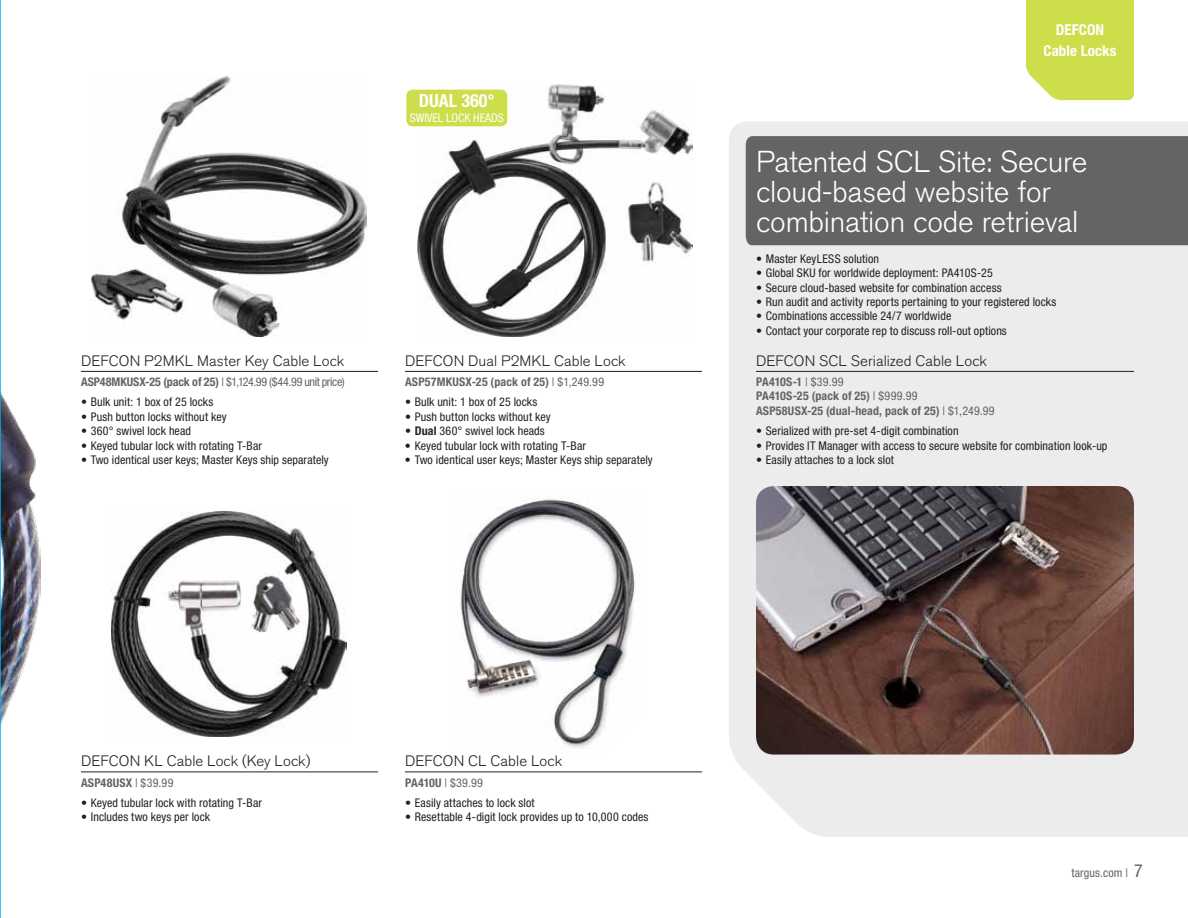
<style>
.page{position:relative;width:1188px;height:918px;background:#fff}
.page>*{position:absolute;margin:0;border:0;box-sizing:border-box;transform-origin:0 0}
.t1{font:300 30px/30px "Akzidenz Grotesk BE";letter-spacing:-.005em;color:#fff}
.t2{font:700 condensed 18px "Helvetica Neue LT Std";color:#fff}
.t3{font:300 15px "Akzidenz Grotesk BE";letter-spacing:.005em;color:#231f20}
.t4{font:700 condensed 15px/21px "Helvetica Neue LT Std";letter-spacing:.005em;color:#fff;text-align:center}
.t5{font:condensed 12px "Helvetica Neue LT Std";letter-spacing:.01em;color:#231f20}
.t6{font:700 condensed 12px/14.4px "Helvetica Neue LT Std";letter-spacing:.015em;color:#636466}
.t7{font:condensed 12px "Helvetica Neue LT Std";letter-spacing:-.03em;color:#636466}
.t8{font:condensed 12px "Helvetica Neue LT Std";color:#fff}
.t9{font:condensed 12px "Helvetica Neue LT Std";letter-spacing:-.01em;color:#636466}
.t10{font:condensed 12px "Helvetica Neue LT Std";letter-spacing:.01em;color:#636466}
.s1{font-weight:700}
.s2{font-weight:400}
.s3{font-size:18px}
</style>
<div class="page">
<div style="left:729px;top:122px;width:459px;height:715px;background:#ececed"></div>
<img style="left:417px;top:84px;width:276px;height:252px">
<img style="left:111px;top:512px;width:236px;height:225px">
<img style="left:92px;top:77px;width:274px;height:259px">
<img style="left:756px;top:486px;width:378px;height:269px">
<img style="left:460px;top:499px;width:176px;height:249px">
<div style="left:746px;top:136px;width:442px;height:109px;background:#636466"></div>
<img style="left:1px;top:392px;width:39px;height:333px">
<hr style="left:756px;top:371px;width:378px;height:1px;background:#231f20">
<hr style="left:405px;top:772px;width:297px;height:1px;background:#231f20">
<hr style="left:81px;top:371px;width:297px;height:1px;background:#231f20">
<hr style="left:405px;top:371px;width:297px;height:1px;background:#231f20">
<hr style="left:81px;top:772px;width:297px;height:1px;background:#231f20">
<div style="left:406px;top:90px;width:101px;height:36px;background:#cedd4a;border-radius:6px"></div>
<div style="left:1026px;top:0;width:108px;height:100px;background:#cedd4a"></div>
<hr style="left:0;top:0;width:1px;height:918px;background:#00aeef">
<h2 class="t2" style="left:419px;top:90px;width:77px">DUAL 360°</h2>
<p class="t8" style="left:410px;top:111px;width:96px">SWIVEL LOCK HEADS</p>
<p class="t3" style="left:81px;top:352px;width:265px">DEFCON P2MKL Master Key Cable Lock</p>
<p class="t7" style="left:81px;top:375px;width:265px"><span class="s1">ASP48MKUSX-25 (pack of 25)</span> | $1,124.99 ($44.99 unit price)</p>
<p class="t5" style="left:81px;top:395px;width:134px">• Bulk unit: 1 box of 25 locks</p>
<p class="t5" style="left:81px;top:410px;width:147px">• Push button locks without key</p>
<p class="t5" style="left:81px;top:424px;width:112px">• 360° swivel lock head</p>
<p class="t5" style="left:81px;top:438px;width:183px">• Keyed tubular lock with rotating T-Bar</p>
<p class="t5" style="left:81px;top:453px;width:249px">• Two identical user keys; Master Keys ship separately</p>
<p class="t3" style="left:405px;top:352px;width:222px">DEFCON Dual P2MKL Cable Lock</p>
<p class="t6" style="left:405px;top:374px;width:201px">ASP57MKUSX-25 (pack of 25) <span class="s2">| $1,249.99</span></p>
<p class="t5" style="left:405px;top:395px;width:134px">• Bulk unit: 1 box of 25 locks</p>
<p class="t5" style="left:405px;top:410px;width:147px">• Push button locks without key</p>
<p class="t5" style="left:405px;top:424px;width:141px"><span class="s1">• Dual</span> 360° swivel lock heads</p>
<p class="t5" style="left:405px;top:438px;width:183px">• Keyed tubular lock with rotating T-Bar</p>
<p class="t5" style="left:405px;top:453px;width:249px">• Two identical user keys; Master Keys ship separately</p>
<p class="t4" style="left:1044px;top:19px;width:74px">DEFCON<br>Cable Locks</p>
<h1 class="t1" style="left:756px;top:147px;width:333px">Patented SCL Site: Secure cloud-based website for combination code retrieval</h1>
<p class="t5" style="left:756px;top:252px;width:125px">• Master KeyLESS solution</p>
<p class="t5" style="left:756px;top:266px;width:238px">• Global SKU for worldwide deployment: PA410S-25</p>
<p class="t5" style="left:756px;top:280px;width:247px">• Secure cloud-based website for combination access</p>
<p class="t5" style="left:756px;top:295px;width:302px">• Run audit and activity reports pertaining to your registered locks</p>
<p class="t5" style="left:756px;top:309px;width:197px">• Combinations accessible 24/7 worldwide</p>
<p class="t5" style="left:756px;top:324px;width:252px">• Contact your corporate rep to discuss roll-out options</p>
<p class="t3" style="left:756px;top:352px;width:233px">DEFCON SCL Serialized Cable Lock</p>
<p class="t6" style="left:756px;top:374px;width:240px">PA410S-1 <span class="s2">| $39.99<br></span>PA410S-25 (pack of 25) <span class="s2">| $999.99<br></span>ASP58USX-25 (dual-head, pack of 25) <span class="s2">| $1,249.99</span></p>
<p class="t5" style="left:756px;top:424px;width:204px">• Serialized with pre-set 4-digit combination</p>
<p class="t5" style="left:756px;top:438px;width:353px">• Provides IT Manager with access to secure website for combination look-up</p>
<p class="t5" style="left:756px;top:453px;width:139px">• Easily attaches to a lock slot</p>
<p class="t3" style="left:81px;top:753px;width:231px">DEFCON KL Cable Lock (Key Lock)</p>
<p class="t6" style="left:81px;top:775px;width:94px">ASP48USX <span class="s2">| $39.99</span></p>
<p class="t5" style="left:81px;top:796px;width:183px">• Keyed tubular lock with rotating T-Bar</p>
<p class="t5" style="left:81px;top:810px;width:131px">• Includes two keys per lock</p>
<p class="t3" style="left:405px;top:753px;width:159px">DEFCON CL Cable Lock</p>
<p class="t9" style="left:405px;top:775px;width:79px"><span class="s1">PA410U</span> | $39.99</p>
<p class="t5" style="left:405px;top:796px;width:131px">• Easily attaches to lock slot</p>
<p class="t5" style="left:405px;top:810px;width:245px">• Resettable 4-digit lock provides up to 10,000 codes</p>
<p class="t10" style="left:1071px;top:866px;width:73px">targus.com | <span class="s3">7</span></p>
</div>
